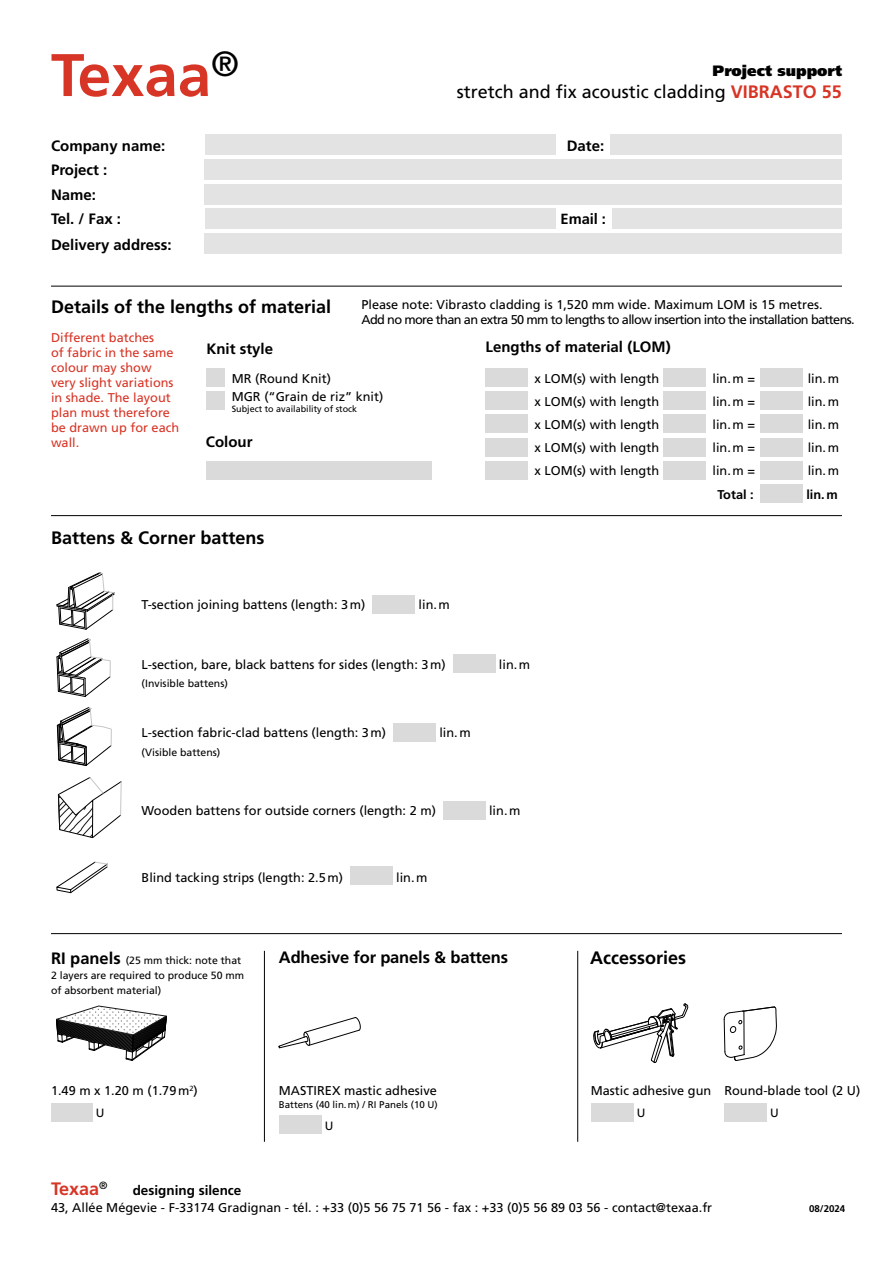
<style>
.page{position:relative;width:893px;height:1263px;background:#fff}
.page>*{position:absolute;margin:0;border:0;box-sizing:border-box;transform-origin:0 0}
.t1{font:700 60px "Frutiger LT Std";color:#d73526}
.t2{font:700 18px "Frutiger LT Std";color:#000}
.t3{font:18px "Frutiger LT Std";color:#000}
.t4{font:700 18px "Frutiger LT Std";color:#d73526}
.t5{font:700 16.5px "Frutiger LT Std";letter-spacing:-.01em;color:#000}
.t6{font:700 15px/24.8px "Frutiger LT Std";color:#000}
.t7{font:900 15px "Frutiger LT Std";color:#000}
.t8{font:700 14.7px "Frutiger LT Std";letter-spacing:-.005em;color:#000}
.t9{font:13.5px "Frutiger LT Std";color:#231f20}
.t10{font:700 13.5px "Frutiger LT Std";color:#000}
.t11{font:12.75px "Frutiger LT Std";color:#000}
.t12{font:12.75px/15.3px "Frutiger LT Std";letter-spacing:-.05em;color:#000}
.t13{font:12.75px/15px "Frutiger LT Std";color:#d73526}
.t14{font:700 12.75px "Frutiger LT Std";color:#000}
.t15{font:12px "Frutiger LT Std";color:#000}
.t16{font:10.5px/15px "Frutiger LT Std";color:#000}
.t17{font:9.75px "Frutiger LT Std";color:#000}
.t18{font:700 9.75px "Frutiger LT Std";color:#000}
.t19{font:9px "Frutiger LT Std";color:#000}
.s1{font-weight:700;color:#d73526}
.s2{font-weight:700;font-size:16.5px}
</style>
<div class="page">
<svg style="left:57px;top:572px;width:58px;height:58px"></svg>
<svg style="left:56px;top:638px;width:55px;height:59px"></svg>
<svg style="left:57px;top:707px;width:55px;height:59px"></svg>
<svg style="left:56px;top:861px;width:52px;height:32px"></svg>
<hr style="left:51px;top:933px;width:791px;height:1px;background:#000">
<div style="left:372px;top:595px;width:43px;height:19px;background:#dadada"></div>
<div style="left:453px;top:654px;width:42px;height:19px;background:#dadada"></div>
<div style="left:393px;top:723px;width:43px;height:19px;background:#dadada"></div>
<div style="left:443px;top:801px;width:43px;height:19px;background:#dadada"></div>
<div style="left:350px;top:866px;width:43px;height:19px;background:#dadada"></div>
<div style="left:205px;top:135px;width:350px;height:20px;background:#e3e3e3"></div>
<div style="left:611px;top:135px;width:231px;height:20px;background:#e3e3e3"></div>
<div style="left:612px;top:209px;width:230px;height:20px;background:#e3e3e3"></div>
<div style="left:205px;top:159px;width:637px;height:20px;background:#e3e3e3"></div>
<div style="left:205px;top:184px;width:637px;height:20px;background:#e3e3e3"></div>
<div style="left:205px;top:209px;width:350px;height:20px;background:#e3e3e3"></div>
<div style="left:205px;top:234px;width:637px;height:20px;background:#e3e3e3"></div>
<hr style="left:51px;top:515px;width:791px;height:1px;background:#000">
<hr style="left:51px;top:286px;width:791px;height:1px;background:#000">
<div style="left:51px;top:1103px;width:42px;height:19px;background:#dadada"></div>
<svg style="left:56px;top:1005px;width:111px;height:56px"></svg>
<div style="left:591px;top:1103px;width:42px;height:19px;background:#dadada"></div>
<div style="left:279px;top:1115px;width:42px;height:19px;background:#dadada"></div>
<div style="left:724px;top:1103px;width:43px;height:19px;background:#dadada"></div>
<svg style="left:593px;top:1003px;width:95px;height:60px"></svg>
<svg style="left:279px;top:1017px;width:82px;height:31px"></svg>
<svg style="left:724px;top:1006px;width:53px;height:55px"></svg>
<hr style="left:577px;top:951px;width:1px;height:191px;background:#000">
<hr style="left:264px;top:951px;width:1px;height:191px;background:#000">
<div style="left:206px;top:368px;width:19px;height:19px;background:#dadada"></div>
<div style="left:206px;top:461px;width:226px;height:19px;background:#dadada"></div>
<div style="left:206px;top:391px;width:19px;height:19px;background:#dadada"></div>
<div style="left:486px;top:368px;width:42px;height:19px;background:#dadada"></div>
<div style="left:486px;top:461px;width:42px;height:19px;background:#dadada"></div>
<div style="left:486px;top:438px;width:42px;height:18px;background:#dadada"></div>
<div style="left:486px;top:414px;width:42px;height:19px;background:#dadada"></div>
<div style="left:486px;top:391px;width:42px;height:19px;background:#dadada"></div>
<div style="left:663px;top:368px;width:43px;height:19px;background:#dadada"></div>
<div style="left:663px;top:461px;width:43px;height:19px;background:#dadada"></div>
<div style="left:663px;top:438px;width:43px;height:18px;background:#dadada"></div>
<div style="left:663px;top:414px;width:43px;height:19px;background:#dadada"></div>
<div style="left:663px;top:391px;width:43px;height:19px;background:#dadada"></div>
<div style="left:760px;top:368px;width:43px;height:19px;background:#dadada"></div>
<div style="left:760px;top:461px;width:43px;height:19px;background:#dadada"></div>
<div style="left:760px;top:484px;width:43px;height:19px;background:#dadada"></div>
<div style="left:760px;top:438px;width:43px;height:18px;background:#dadada"></div>
<div style="left:760px;top:414px;width:43px;height:19px;background:#dadada"></div>
<div style="left:760px;top:391px;width:43px;height:19px;background:#dadada"></div>
<svg style="left:58px;top:777px;width:64px;height:61px"></svg>
<h1 class="t1" style="left:51px;top:40px;width:190px">Texaa<sup>®</sup></h1>
<p class="t7" style="left:712px;top:62px;width:131px">Project support</p>
<h2 class="t3" style="left:457px;top:81px;width:387px">stretch and fix acoustic cladding <span class="s1">VIBRASTO 55</span></h2>
<p class="t6" style="left:51px;top:133px;width:116px">Company name:</p>
<p class="t6" style="left:567px;top:133px;width:39px">Date:</p>
<p class="t6" style="left:51px;top:158px;width:122px">Project :<br>Name:<br>Tel. / Fax :<br>Delivery address:</p>
<p class="t8" style="left:561px;top:210px;width:47px">Email :</p>
<h2 class="t2" style="left:51px;top:296px;width:282px">Details of the lengths of material</h2>
<p class="t6" style="left:206px;top:336px;width:68px">Knit style</p>
<p class="t11" style="left:232px;top:371px;width:101px">MR (Round Knit)</p>
<p class="t12" style="left:361px;top:297px;width:495px">Please note: Vibrasto cladding is 1,520 mm wide. Maximum LOM is 15 metres.<br>Add no more than an extra 50 mm to lengths to allow insertion into the installation battens.</p>
<p class="t13" style="left:51px;top:330px;width:130px">Different batches<br>of fabric in the same colour may show very slight variations in shade. The layout plan must therefore be drawn up for each wall.</p>
<p class="t9" style="left:157px;top:334px;width:117px">Baguette en L nue</p>
<p class="t6" style="left:486px;top:335px;width:187px">Lengths of material (LOM)</p>
<p class="t11" style="left:534px;top:371px;width:126px">x LOM(s) with length</p>
<p class="t11" style="left:712px;top:371px;width:44px">lin.m =</p>
<p class="t11" style="left:808px;top:371px;width:33px">lin.m</p>
<p class="t11" style="left:232px;top:389px;width:153px">MGR (“Grain de riz” knit)</p>
<p class="t19" style="left:232px;top:403px;width:127px">Subject to availability of stock</p>
<p class="t11" style="left:534px;top:394px;width:126px">x LOM(s) with length</p>
<p class="t11" style="left:712px;top:394px;width:44px">lin.m =</p>
<p class="t11" style="left:808px;top:394px;width:33px">lin.m</p>
<p class="t11" style="left:534px;top:417px;width:126px">x LOM(s) with length</p>
<p class="t11" style="left:712px;top:417px;width:44px">lin.m =</p>
<p class="t11" style="left:808px;top:417px;width:33px">lin.m</p>
<p class="t6" style="left:206px;top:429px;width:48px">Colour</p>
<p class="t11" style="left:534px;top:440px;width:126px">x LOM(s) with length</p>
<p class="t11" style="left:712px;top:440px;width:44px">lin.m =</p>
<p class="t11" style="left:808px;top:440px;width:33px">lin.m</p>
<p class="t11" style="left:534px;top:463px;width:126px">x LOM(s) with length</p>
<p class="t11" style="left:712px;top:463px;width:44px">lin.m =</p>
<p class="t11" style="left:808px;top:463px;width:33px">lin.m</p>
<h2 class="t2" style="left:51px;top:527px;width:215px">Battens &amp; Corner battens</h2>
<p class="t9" style="left:132px;top:596px;width:143px">Baguette d’anglaisage</p>
<p class="t9" style="left:270px;top:597px;width:143px">Baguette d’anglaisage</p>
<p class="t11" style="left:142px;top:597px;width:225px">T-section joining battens (length: 3m)</p>
<p class="t11" style="left:419px;top:597px;width:33px">lin.m</p>
<p class="t11" style="left:142px;top:657px;width:306px">L-section, bare, black battens for sides (length: 3m)</p>
<p class="t11" style="left:499px;top:657px;width:33px">lin.m</p>
<p class="t16" style="left:142px;top:676px;width:88px">(Invisible battens)</p>
<p class="t11" style="left:142px;top:725px;width:246px">L-section fabric-clad battens (length: 3m)</p>
<p class="t11" style="left:439px;top:725px;width:33px">lin.m</p>
<p class="t16" style="left:142px;top:745px;width:80px">(Visible battens)</p>
<p class="t11" style="left:142px;top:803px;width:296px">Wooden battens for outside corners (length: 2 m)</p>
<p class="t11" style="left:489px;top:803px;width:33px">lin.m</p>
<p class="t11" style="left:142px;top:870px;width:203px">Blind tacking strips (length: 2.5m)</p>
<p class="t11" style="left:396px;top:870px;width:33px">lin.m</p>
<p class="t16" style="left:51px;top:953px;width:195px"><span class="s2">RI panels</span> (25 mm thick: note that<br>2 layers are required to produce 50 mm of absorbent material)</p>
<p class="t5" style="left:279px;top:948px;width:231px">Adhesive for panels &amp; battens</p>
<h2 class="t2" style="left:590px;top:947px;width:97px">Accessories</h2>
<p class="t14" style="left:718px;top:487px;width:38px">Total :</p>
<p class="t14" style="left:806px;top:487px;width:33px">lin.m</p>
<p class="t11" style="left:51px;top:1083px;width:148px">1.49 m x 1.20 m (1.79m<sup>2</sup>)</p>
<p class="t15" style="left:96px;top:1106px;width:10px">U</p>
<p class="t11" style="left:279px;top:1083px;width:159px">MASTIREX mastic adhesive</p>
<p class="t17" style="left:279px;top:1099px;width:160px">Battens (40 lin.m) / RI Panels (10 U)</p>
<p class="t15" style="left:325px;top:1118px;width:10px">U</p>
<p class="t11" style="left:591px;top:1083px;width:122px">Mastic adhesive gun</p>
<p class="t15" style="left:637px;top:1106px;width:10px">U</p>
<p class="t11" style="left:724px;top:1083px;width:138px">Round-blade tool (2 U)</p>
<p class="t15" style="left:770px;top:1106px;width:10px">U</p>
<h2 class="t4" style="left:51px;top:1178px;width:58px">Texaa<sup>®</sup></h2>
<p class="t11" style="left:51px;top:1200px;width:663px">43, Allée Mégevie - F-33174 Gradignan - tél. : +33 (0)5 56 75 71 56 - fax : +33 (0)5 56 89 03 56 - contact@texaa.fr</p>
<p class="t10" style="left:133px;top:1182px;width:110px">designing silence</p>
<p class="t18" style="left:809px;top:1203px;width:38px">08/2024</p>
</div>
